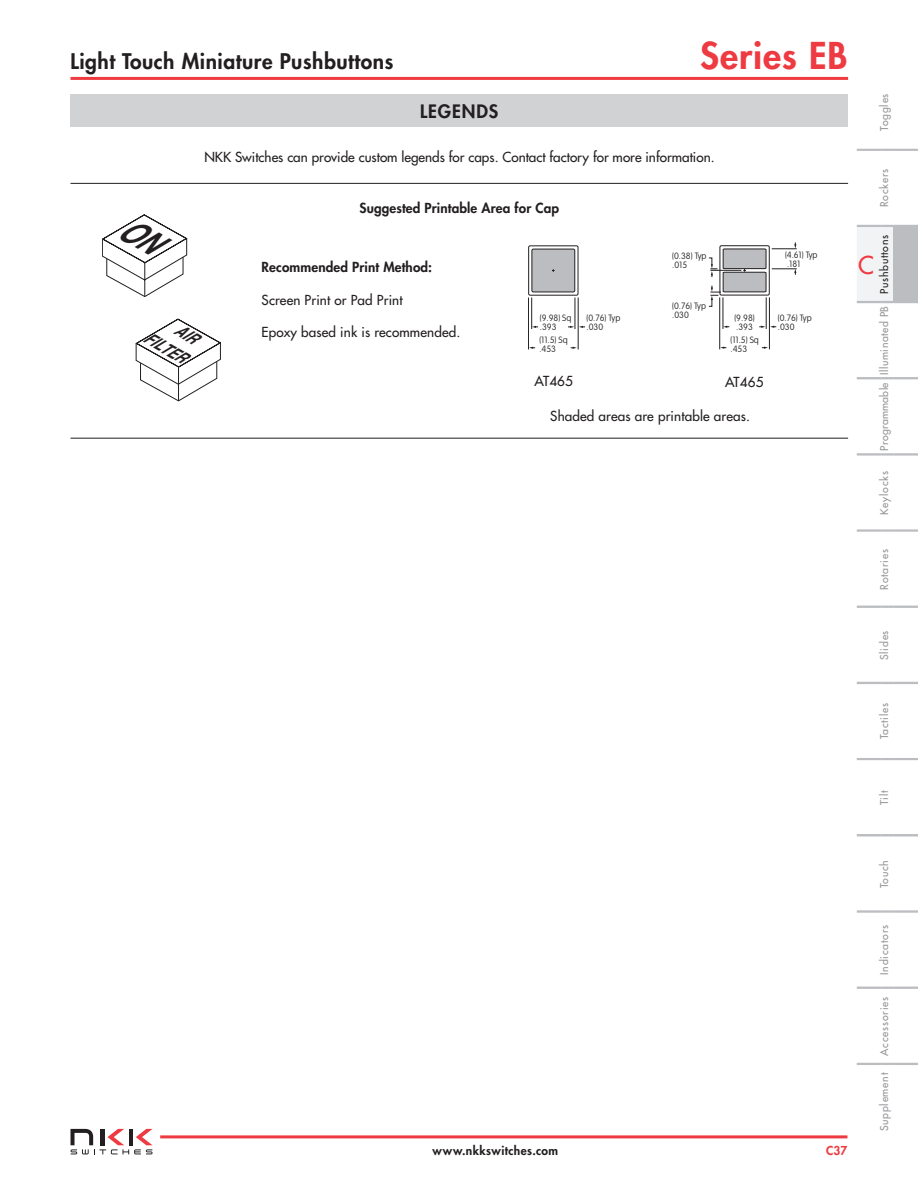
<style>
.page{position:relative;width:918px;height:1188px;background:#fff}
.page>*{position:absolute;margin:0;border:0;box-sizing:border-box;transform-origin:0 0}
.t1{font:800 36px "Futura Std";letter-spacing:.025em;color:#ee3a41}
.t2{font:500 24px "Futura Std";color:#ee3a41}
.t3{font:800 21px "Futura Std";letter-spacing:.025em;color:#231f20}
.Ordering_Title{font:800 18px "Futura Std";letter-spacing:.05em;color:#231f20}
.t4{font:italic 700 17.1px/22.4px "Helvetica";color:#231f20;text-align:right;scale:.77 1}
.Body_Text{font:500 13.5px "Futura Std";letter-spacing:.01em;color:#231f20}
.Body_Text-2{font:800 13.5px "Futura Std";letter-spacing:.01em;color:#231f20}
.t5{font:800 12px "Futura Std";letter-spacing:.035em;color:#231f20}
.t6{font:800 12px "Futura Std";color:#ee3a41}
.t7{font:500 10.5px "Futura Std";letter-spacing:.075em;color:#939598}
.t8{font:500 10.5px "Futura Std";letter-spacing:.05em;color:#939598}
.t9{font:500 10.5px "Futura Std";letter-spacing:.025em;color:#939598}
.t10{font:500 10.5px "Futura Std";letter-spacing:.075em;color:#231f20}
.t11{font:100 9px/9px "VAG Rounded";color:#231f20}
</style>
<div class="page">
<hr style="left:71px;top:77px;width:777px;height:3px;background:#ee3a41">
<svg style="left:71px;top:1129px;width:82px;height:25px"></svg>
<hr style="left:160px;top:1135px;width:687px;height:3px;background:#ee3a41">
<hr style="left:857px;top:911px;width:24px;height:2px;background:#bcbdc0">
<hr style="left:893px;top:911px;width:25px;height:2px;background:#bcbdc0">
<svg style="left:857px;top:987px;width:36px;height:2px"></svg>
<hr style="left:893px;top:987px;width:25px;height:2px;background:#bcbdc0">
<svg style="left:857px;top:1063px;width:61px;height:2px"></svg>
<hr style="left:857px;top:454px;width:24px;height:2px;background:#bcbdc0">
<hr style="left:857px;top:529px;width:24px;height:2px;background:#bcbdc0">
<hr style="left:893px;top:454px;width:25px;height:2px;background:#bcbdc0">
<hr style="left:893px;top:529px;width:25px;height:2px;background:#bcbdc0">
<hr style="left:857px;top:530px;width:24px;height:2px;background:#bcbdc0">
<svg style="left:881px;top:529px;width:12px;height:3px"></svg>
<hr style="left:893px;top:530px;width:25px;height:2px;background:#bcbdc0">
<svg style="left:857px;top:606px;width:36px;height:2px"></svg>
<hr style="left:893px;top:606px;width:25px;height:2px;background:#bcbdc0">
<svg style="left:857px;top:682px;width:61px;height:2px"></svg>
<hr style="left:857px;top:453px;width:24px;height:2px;background:#bcbdc0">
<svg style="left:881px;top:453px;width:12px;height:3px"></svg>
<svg style="left:857px;top:377px;width:61px;height:2px"></svg>
<hr style="left:893px;top:453px;width:25px;height:2px;background:#bcbdc0">
<svg style="left:857px;top:149px;width:36px;height:2px"></svg>
<hr style="left:893px;top:149px;width:25px;height:2px;background:#bcbdc0">
<svg style="left:857px;top:225px;width:61px;height:78px"></svg>
<hr style="left:857px;top:910px;width:24px;height:2px;background:#bcbdc0">
<svg style="left:881px;top:910px;width:12px;height:3px"></svg>
<hr style="left:893px;top:910px;width:25px;height:2px;background:#bcbdc0">
<svg style="left:857px;top:834px;width:36px;height:2px"></svg>
<svg style="left:857px;top:758px;width:61px;height:2px"></svg>
<hr style="left:893px;top:834px;width:25px;height:2px;background:#bcbdc0">
<div style="left:70px;top:94px;width:778px;height:32px;background:#d1d2d4"></div>
<svg style="left:136px;top:319px;width:85px;height:82px"></svg>
<div style="left:528px;top:245px;width:50px;height:51px;border:1px solid #231f20;border-radius:2px"></div>
<div style="left:532px;top:249px;width:43px;height:43px;background:#bcbdc0;border-radius:2px"></div>
<div style="left:532px;top:249px;width:43px;height:43px;border:1px solid #231f20;border-radius:2px"></div>
<hr style="left:528px;top:298px;width:1px;height:51px;background:#231f20">
<hr style="left:578px;top:298px;width:1px;height:51px;background:#231f20">
<hr style="left:531px;top:298px;width:1px;height:31px;background:#231f20">
<svg style="left:532px;top:326px;width:6px;height:2px"></svg>
<hr style="left:575px;top:298px;width:1px;height:31px;background:#231f20">
<svg style="left:568px;top:326px;width:17px;height:2px"></svg>
<hr style="left:719px;top:297px;width:1px;height:52px;background:#231f20">
<hr style="left:769px;top:297px;width:1px;height:52px;background:#231f20">
<hr style="left:723px;top:297px;width:1px;height:32px;background:#231f20">
<svg style="left:723px;top:326px;width:6px;height:2px"></svg>
<hr style="left:766px;top:297px;width:1px;height:32px;background:#231f20">
<svg style="left:759px;top:326px;width:17px;height:2px"></svg>
<svg style="left:709px;top:242px;width:88px;height:65px"></svg>
<hr style="left:70px;top:438px;width:778px;height:1px;background:#231f20">
<hr style="left:70px;top:183px;width:778px;height:1px;background:#231f20">
<svg style="left:102px;top:214px;width:85px;height:83px"></svg>
<h3 class="t3" style="left:70px;top:48px;width:324px">Light Touch Miniature Pushbuttons</h3>
<h1 class="t1" style="left:700px;top:33px;width:149px">Series EB</h1>
<p class="Ordering_Title" style="left:420px;top:100px;width:80px">LEGENDS</p>
<p class="Body_Text" style="left:204px;top:148px;width:512px">NKK Switches can provide custom legends for caps. Contact factory for more information.</p>
<p class="t4" style="left:162px;top:307px;width:60px;rotate:30deg">AIR<br>FILTER</p>
<p class="Body_Text-2" style="left:359px;top:200px;width:201px">Suggested Printable Area for Cap</p>
<p class="Body_Text-2" style="left:262px;top:259px;width:172px">Recommended Print Method:</p>
<p class="Body_Text" style="left:262px;top:291px;width:143px">Screen Print or Pad Print</p>
<p class="Body_Text" style="left:262px;top:323px;width:200px">Epoxy based ink is recommended.</p>
<p class="t11" style="left:540px;top:314px;width:33px">(9.98) Sq .393</p>
<p class="t11" style="left:587px;top:314px;width:35px">(0.76) Typ .030</p>
<p class="t11" style="left:539px;top:336px;width:30px">(11.5) Sq .453</p>
<p class="t11" style="left:672px;top:252px;width:36px">(0.38) Typ .015</p>
<p class="t11" style="left:672px;top:301px;width:35px">(0.76) Typ .030</p>
<p class="t11" style="left:785px;top:250px;width:34px">(4.61) Typ .181</p>
<p class="t11" style="left:734px;top:313px;width:22px">(9.98) .393</p>
<p class="t11" style="left:778px;top:313px;width:35px">(0.76) Typ .030</p>
<p class="t11" style="left:731px;top:336px;width:30px">(11.5) Sq .453</p>
<p class="Body_Text" style="left:535px;top:373px;width:40px">AT465</p>
<p class="Body_Text" style="left:725px;top:373px;width:40px">AT465</p>
<p class="Body_Text" style="left:550px;top:407px;width:201px">Shaded areas are printable areas.</p>
<p class="t7" style="left:878px;top:131px;width:39px;rotate:-90deg">Toggles</p>
<p class="t7" style="left:878px;top:207px;width:40px;rotate:-90deg">Rockers</p>
<p class="t10" style="left:878px;top:294px;width:61px;rotate:-90deg">Pushbuttons</p>
<p class="t8" style="left:878px;top:375px;width:70px;rotate:-90deg">Illuminated PB</p>
<h2 class="t2" style="left:858px;top:250px;width:17px">C</h2>
<p class="t9" style="left:878px;top:451px;width:70px;rotate:-90deg">Programmable</p>
<p class="t7" style="left:878px;top:515px;width:45px;rotate:-90deg">Keylocks</p>
<p class="t7" style="left:878px;top:590px;width:42px;rotate:-90deg">Rotaries</p>
<p class="t7" style="left:878px;top:660px;width:31px;rotate:-90deg">Slides</p>
<p class="t7" style="left:878px;top:739px;width:38px;rotate:-90deg">Tactiles</p>
<p class="t7" style="left:878px;top:805px;width:16px;rotate:-90deg">Tilt</p>
<p class="t5" style="left:433px;top:1143px;width:127px">www.nkkswitches.com</p>
<p class="t6" style="left:826px;top:1143px;width:23px">C37</p>
<p class="t7" style="left:878px;top:888px;width:30px;rotate:-90deg">Touch</p>
<p class="t7" style="left:878px;top:975px;width:51px;rotate:-90deg">Indicators</p>
<p class="t7" style="left:878px;top:1056px;width:60px;rotate:-90deg">Accessories</p>
<p class="t7" style="left:878px;top:1131px;width:60px;rotate:-90deg">Supplement</p>
</div>
